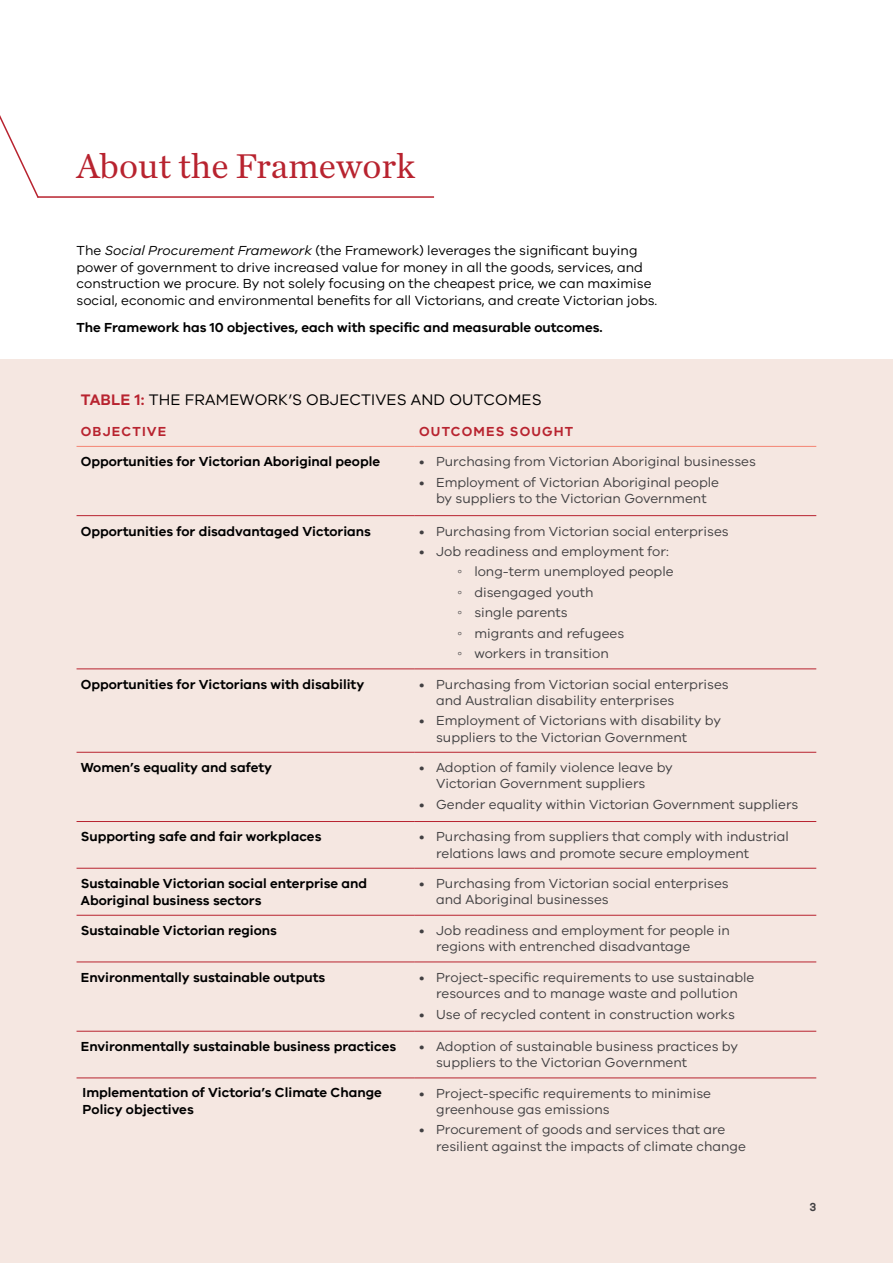
<style>
.page{position:relative;width:893px;height:1263px;background:#fff}
.page>*{position:absolute;margin:0;border:0;box-sizing:border-box;transform-origin:0 0}
.t1{font:36px "Chronicle Text G1";color:#b8232f}
.t2{font:15.75px "VIC";letter-spacing:.01em;color:#000}
.t3{font:13.5px/16.2px "VIC";color:#414042}
.t4{font:600 13.5px/16.5px "VIC";color:#000}
.t5{font:13.5px/16.5px "VIC";color:#000}
.t6{font:600 13.5px "VIC";letter-spacing:.085em;color:#b8232f}
.t7{font:600 12px "VIC";color:#414042}
.s1{font-style:italic}
.s2{font-weight:600;color:#b8232f}
.s3{font-family:"Arial"}
</style>
<div class="page">
<div style="left:0;top:359px;width:893px;height:904px;background:#f5e7e1"></div>
<hr style="left:38px;top:196px;width:396px;height:2px;background:#b8232f">
<svg style="left:0;top:115px;width:40px;height:83px"></svg>
<hr style="left:77px;top:515px;width:338px;height:1px;background:#b8232f">
<hr style="left:77px;top:668px;width:338px;height:1px;background:#b8232f">
<hr style="left:77px;top:752px;width:338px;height:1px;background:#b8232f">
<hr style="left:415px;top:752px;width:401px;height:1px;background:#b8232f">
<hr style="left:77px;top:821px;width:338px;height:1px;background:#b8232f">
<hr style="left:415px;top:821px;width:401px;height:1px;background:#b8232f">
<hr style="left:77px;top:868px;width:338px;height:1px;background:#b8232f">
<hr style="left:415px;top:868px;width:401px;height:1px;background:#b8232f">
<hr style="left:77px;top:915px;width:338px;height:1px;background:#b8232f">
<hr style="left:415px;top:915px;width:401px;height:1px;background:#b8232f">
<hr style="left:77px;top:961px;width:338px;height:1px;background:#b8232f">
<hr style="left:415px;top:961px;width:401px;height:1px;background:#b8232f">
<hr style="left:77px;top:1031px;width:338px;height:1px;background:#b8232f">
<hr style="left:415px;top:1031px;width:401px;height:1px;background:#b8232f">
<hr style="left:77px;top:1077px;width:338px;height:1px;background:#b8232f">
<hr style="left:415px;top:1077px;width:401px;height:1px;background:#b8232f">
<hr style="left:415px;top:515px;width:401px;height:1px;background:#b8232f">
<hr style="left:415px;top:668px;width:401px;height:1px;background:#b8232f">
<hr style="left:77px;top:446px;width:338px;height:1px;background:#f48473">
<hr style="left:415px;top:446px;width:401px;height:1px;background:#f48473">
<h1 class="t1" style="left:77px;top:138px;width:340px">About the Framework</h1>
<p class="t5" style="left:77px;top:242px;width:582px">The <span class="s1">Social Procurement Framework</span> (the Framework) leverages the significant buying power of government to drive increased value for money in all the goods, services, and construction we procure. By not solely focusing on the cheapest price, we can maximise social, economic and environmental benefits for all Victorians, and create Victorian jobs.</p>
<p class="t4" style="left:77px;top:318px;width:528px">The Framework has 10 objectives, each with specific and measurable outcomes.</p>
<p class="t2" style="left:81px;top:390px;width:462px"><span class="s2">TABLE 1:</span> THE FRAMEWORK’S OBJECTIVES AND OUTCOMES</p>
<p class="t6" style="left:81px;top:423px;width:87px">OBJECTIVE</p>
<p class="t6" style="left:419px;top:423px;width:156px">OUTCOMES SOUGHT</p>
<p class="t4" style="left:81px;top:453px;width:301px">Opportunities for Victorian Aboriginal people</p>
<p class="t3" style="left:419px;top:453px;width:338px">• Purchasing from Victorian Aboriginal businesses</p>
<p class="t3" style="left:419px;top:474px;width:302px;text-align:center">• Employment of Victorian Aboriginal people by suppliers to the Victorian Government</p>
<p class="t4" style="left:81px;top:522px;width:292px">Opportunities for disadvantaged Victorians</p>
<p class="t3" style="left:419px;top:522px;width:311px">• Purchasing from Victorian social enterprises</p>
<p class="t3" style="left:457px;top:541px;width:218px;line-height:20.4px;text-indent:-38px">• Job readiness and employment for: <span class="s3">◦</span> long-term unemployed people <span class="s3">◦</span> disengaged youth<br><span class="s3">◦</span> single parents<br><span class="s3">◦</span> migrants and refugees<br><span class="s3">◦</span> workers in transition</p>
<p class="t4" style="left:81px;top:675px;width:285px">Opportunities for Victorians with disability</p>
<p class="t3" style="left:436px;top:676px;width:294px;text-indent:-17px">• Purchasing from Victorian social enterprises and Australian disability enterprises</p>
<p class="t3" style="left:436px;top:712px;width:286px;text-indent:-17px">• Employment of Victorians with disability by suppliers to the Victorian Government</p>
<p class="t4" style="left:81px;top:759px;width:193px">Women’s equality and safety</p>
<p class="t3" style="left:436px;top:759px;width:238px;text-indent:-17px">• Adoption of family violence leave by<br>Victorian Government suppliers</p>
<p class="t3" style="left:419px;top:796px;width:381px">• Gender equality within Victorian Government suppliers</p>
<p class="t4" style="left:81px;top:828px;width:242px">Supporting safe and fair workplaces</p>
<p class="t3" style="left:436px;top:828px;width:354px;text-indent:-17px">• Purchasing from suppliers that comply with industrial relations laws and promote secure employment</p>
<p class="t4" style="left:81px;top:875px;width:288px">Sustainable Victorian social enterprise and<br>Aboriginal business sectors</p>
<p class="t3" style="left:436px;top:875px;width:294px;text-indent:-17px">• Purchasing from Victorian social enterprises and Aboriginal businesses</p>
<p class="t4" style="left:81px;top:922px;width:198px">Sustainable Victorian regions</p>
<p class="t3" style="left:436px;top:922px;width:295px;text-indent:-17px">• Job readiness and employment for people in regions with entrenched disadvantage</p>
<p class="t4" style="left:81px;top:969px;width:246px">Environmentally sustainable outputs</p>
<p class="t3" style="left:419px;top:969px;width:337px;text-align:center">• Project-specific requirements to use sustainable resources and to manage waste and pollution</p>
<p class="t3" style="left:419px;top:1005px;width:317px">• Use of recycled content in construction works</p>
<p class="t4" style="left:81px;top:1038px;width:317px">Environmentally sustainable business practices</p>
<p class="t3" style="left:436px;top:1038px;width:303px;text-indent:-17px">• Adoption of sustainable business practices by suppliers to the Victorian Government</p>
<p class="t4" style="left:83px;top:1084px;width:301px">Implementation of Victoria’s Climate Change<br>Policy objectives</p>
<p class="t3" style="left:436px;top:1085px;width:276px;text-indent:-17px">• Project-specific requirements to minimise greenhouse gas emissions</p>
<p class="t3" style="left:436px;top:1121px;width:311px;text-indent:-17px">• Procurement of goods and services that are resilient against the impacts of climate change</p>
<p class="t7" style="left:809px;top:1200px;width:8px">3</p>
</div>
